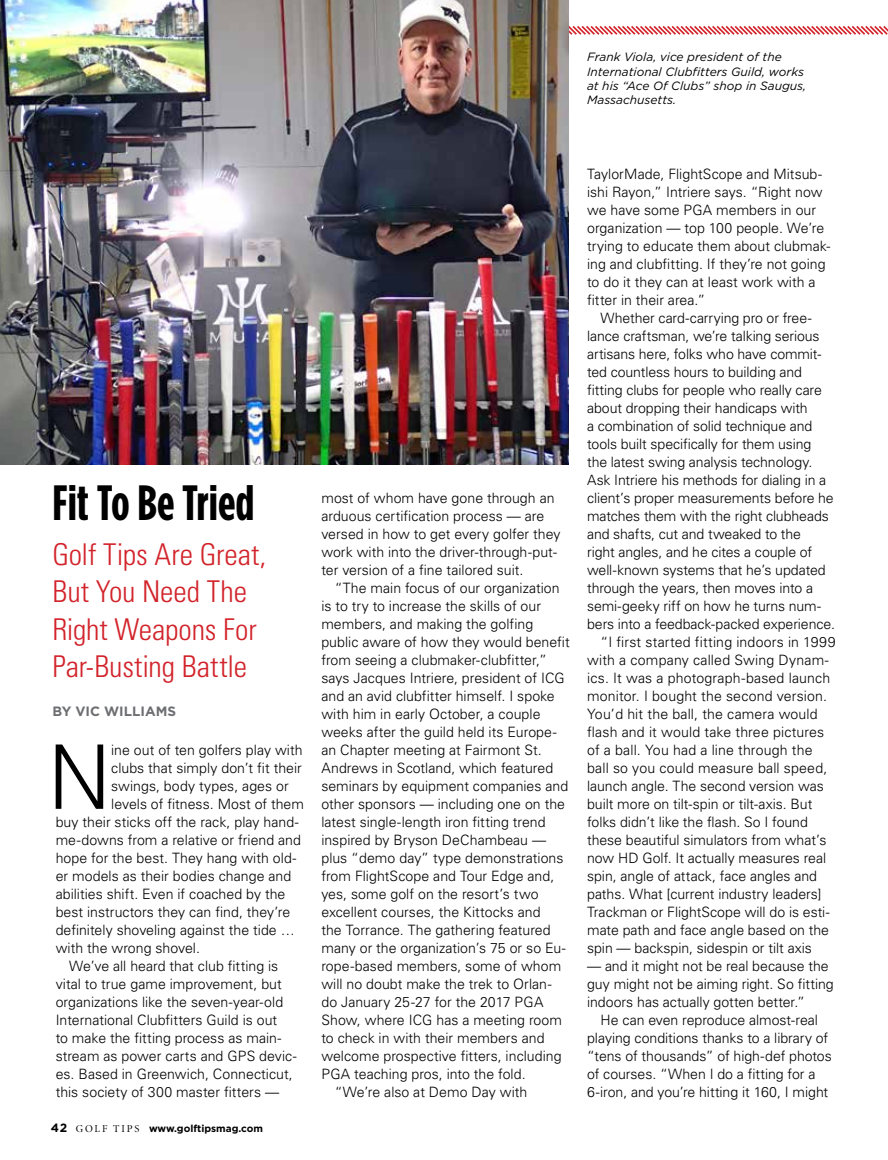
<style>
.page{position:relative;width:888px;height:1160px;background:#fff}
.page>*{position:absolute;margin:0;border:0;box-sizing:border-box;transform-origin:0 0}
.t1{font:300 89.1px "Univers LT Std";color:#000}
.t2{font:700 49.5px "Gotham Condensed";color:#000}
.t3{font:300 condensed 30px/37.5px "Univers LT Std";letter-spacing:-.005em;color:#d2232a}
.t4{font:300 14.25px/18px "Univers LT Std";color:#000}
.t5{font:700 13.5px "Gotham";color:#6d6e71}
.t6{font:italic 12px/14.4px "Gotham";color:#000}
.t7{font:700 10.05px "Gotham";color:#000}
.s1{font-size:12px}
.s2{font-family:"Minion Display";font-weight:400;font-size:10.5px}
</style>
<div class="page">
<svg style="left:568px;top:24px;width:320px;height:13px"></svg>
<img style="left:0;top:0;width:568px;height:464px">
<p class="t6" style="left:587px;top:50px;width:221px">Frank Viola, vice president of the<br>International Clubfitters Guild, works at his “Ace Of Clubs” shop in Saugus,<br>Massachusetts.</p>
<h2 class="t2" style="left:52px;top:475px;width:204px">Fit To Be Tried</h2>
<h3 class="t3" style="left:52px;top:535px;width:215px">Golf Tips Are Great,<br>But You Need The<br>Right Weapons For<br>Par-Busting Battle</h3>
<p class="t5" style="left:52px;top:703px;width:125px">BY VIC WILLIAMS</p>
<h1 class="t1" style="left:48px;top:723px;width:65px">N</h1>
<p class="t4" style="left:111px;top:740px;width:193px">ine out of ten golfers play with</p>
<p class="t4" style="left:111px;top:758px;width:192px">clubs that simply don’t fit their</p>
<p class="t4" style="left:111px;top:776px;width:179px">swings, body types, ages or</p>
<p class="t4" style="left:111px;top:794px;width:194px">levels of fitness. Most of them</p>
<p class="t4" style="left:56px;top:812px;width:245px">buy their sticks off the rack, play hand-</p>
<p class="t4" style="left:56px;top:830px;width:247px">me-downs from a relative or friend and</p>
<p class="t4" style="left:56px;top:848px;width:242px">hope for the best. They hang with old-</p>
<p class="t4" style="left:56px;top:866px;width:237px">er models as their bodies change and</p>
<p class="t4" style="left:56px;top:884px;width:231px">abilities shift. Even if coached by the</p>
<p class="t4" style="left:56px;top:902px;width:236px">best instructors they can find, they’re</p>
<p class="t4" style="left:56px;top:920px;width:241px">definitely shoveling against the tide …</p>
<p class="t4" style="left:56px;top:938px;width:146px">with the wrong shovel.</p>
<p class="t4" style="left:69px;top:956px;width:211px">We’ve all heard that club fitting is</p>
<p class="t4" style="left:56px;top:974px;width:228px">vital to true game improvement, but</p>
<p class="t4" style="left:56px;top:992px;width:229px">organizations like the seven-year-old</p>
<p class="t4" style="left:56px;top:1010px;width:223px">International Clubfitters Guild is out</p>
<p class="t4" style="left:56px;top:1028px;width:227px">to make the fitting process as main-</p>
<p class="t4" style="left:56px;top:1046px;width:243px">stream as power carts and GPS devic-</p>
<p class="t4" style="left:56px;top:1064px;width:239px">es. Based in Greenwich, Connecticut,</p>
<p class="t4" style="left:56px;top:1082px;width:225px">this society of 300 master fitters —</p>
<p class="t7" style="left:51px;top:1122px;width:214px"><span class="s1">42</span> <span class="s2">G O L F T I P S</span> www.golftipsmag.com</p>
<p class="t4" style="left:321px;top:488px;width:241px">most of whom have gone through an arduous certification process — are versed in how to get every golfer they work with into the driver-through-put&shy;ter version of a fine tailored suit.</p>
<p class="t4" style="left:335px;top:578px;width:226px">“The main focus of our organization</p>
<p class="t4" style="left:321px;top:596px;width:221px">is to try to increase the skills of our</p>
<p class="t4" style="left:321px;top:614px;width:213px">members, and making the golfing</p>
<p class="t4" style="left:321px;top:632px;width:250px">public aware of how they would benefit</p>
<p class="t4" style="left:321px;top:650px;width:227px">from seeing a clubmaker-clubfitter,”</p>
<p class="t4" style="left:321px;top:668px;width:245px">says Jacques Intriere, president of ICG</p>
<p class="t4" style="left:321px;top:686px;width:235px">and an avid clubfitter himself. I spoke</p>
<p class="t4" style="left:321px;top:704px;width:221px">with him in early October, a couple</p>
<p class="t4" style="left:321px;top:722px;width:237px">weeks after the guild held its Europe-</p>
<p class="t4" style="left:321px;top:740px;width:222px">an Chapter meeting at Fairmont St.</p>
<p class="t4" style="left:321px;top:758px;width:233px">Andrews in Scotland, which featured</p>
<p class="t4" style="left:321px;top:776px;width:248px">seminars by equipment companies and</p>
<p class="t4" style="left:321px;top:794px;width:245px">other sponsors — including one on the</p>
<p class="t4" style="left:321px;top:812px;width:226px">latest single-length iron fitting trend</p>
<p class="t4" style="left:321px;top:830px;width:226px">inspired by Bryson DeChambeau —</p>
<p class="t4" style="left:321px;top:848px;width:244px">plus “demo day” type demonstrations</p>
<p class="t4" style="left:321px;top:866px;width:234px">from FlightScope and Tour Edge and,</p>
<p class="t4" style="left:321px;top:884px;width:219px">yes, some golf on the resort’s two</p>
<p class="t4" style="left:321px;top:902px;width:221px">excellent courses, the Kittocks and</p>
<p class="t4" style="left:321px;top:920px;width:231px">the Torrance. The gathering featured</p>
<p class="t4" style="left:321px;top:938px;width:246px">many or the organization’s 75 or so Eu-</p>
<p class="t4" style="left:321px;top:956px;width:241px">rope-based members, some of whom</p>
<p class="t4" style="left:321px;top:974px;width:232px">will no doubt make the trek to Orlan-</p>
<p class="t4" style="left:321px;top:992px;width:224px">do January 25-27 for the 2017 PGA</p>
<p class="t4" style="left:321px;top:1010px;width:242px">Show, where ICG has a meeting room</p>
<p class="t4" style="left:321px;top:1028px;width:225px">to check in with their members and</p>
<p class="t4" style="left:321px;top:1046px;width:242px">welcome prospective fitters, including</p>
<p class="t4" style="left:321px;top:1064px;width:206px">PGA teaching pros, into the fold.</p>
<p class="t4" style="left:335px;top:1082px;width:194px">“We’re also at Demo Day with</p>
<p class="t4" style="left:587px;top:164px;width:245px">TaylorMade, FlightScope and Mitsub&shy;ishi Rayon,” Intriere says. “Right now we have some PGA members in our organization — top 100 people. We’re trying to educate them about clubmak&shy;ing and clubfitting. If they’re not going to do it they can at least work with a fitter in their area.”</p>
<p class="t4" style="left:601px;top:308px;width:213px">Whether card-carrying pro or free-</p>
<p class="t4" style="left:587px;top:326px;width:234px">lance craftsman, we’re talking serious</p>
<p class="t4" style="left:587px;top:344px;width:236px">artisans here, folks who have commit-</p>
<p class="t4" style="left:587px;top:362px;width:217px">ted countless hours to building and</p>
<p class="t4" style="left:587px;top:380px;width:236px">fitting clubs for people who really care</p>
<p class="t4" style="left:587px;top:398px;width:222px">about dropping their handicaps with</p>
<p class="t4" style="left:587px;top:416px;width:227px">a combination of solid technique and</p>
<p class="t4" style="left:587px;top:434px;width:226px">tools built specifically for them using</p>
<p class="t4" style="left:587px;top:452px;width:227px">the latest swing analysis technology.</p>
<p class="t4" style="left:587px;top:470px;width:241px">Ask Intriere his methods for dialing in a</p>
<p class="t4" style="left:587px;top:488px;width:248px">client’s proper measurements before he</p>
<p class="t4" style="left:587px;top:506px;width:243px">matches them with the right clubheads</p>
<p class="t4" style="left:587px;top:524px;width:215px">and shafts, cut and tweaked to the</p>
<p class="t4" style="left:587px;top:542px;width:227px">right angles, and he cites a couple of</p>
<p class="t4" style="left:587px;top:560px;width:240px">well-known systems that he’s updated</p>
<p class="t4" style="left:587px;top:578px;width:227px">through the years, then moves into a</p>
<p class="t4" style="left:587px;top:596px;width:235px">semi-geeky riff on how he turns num-</p>
<p class="t4" style="left:587px;top:614px;width:249px">bers into a feedback-packed experience.</p>
<p class="t4" style="left:601px;top:632px;width:236px">“I first started fitting indoors in 1999</p>
<p class="t4" style="left:587px;top:650px;width:243px">with a company called Swing Dynam-</p>
<p class="t4" style="left:587px;top:668px;width:245px">ics. It was a photograph-based launch</p>
<p class="t4" style="left:587px;top:686px;width:242px">monitor. I bought the second version.</p>
<p class="t4" style="left:587px;top:704px;width:232px">You’d hit the ball, the camera would</p>
<p class="t4" style="left:587px;top:722px;width:239px">flash and it would take three pictures</p>
<p class="t4" style="left:587px;top:740px;width:227px">of a ball. You had a line through the</p>
<p class="t4" style="left:587px;top:758px;width:242px">ball so you could measure ball speed,</p>
<p class="t4" style="left:587px;top:776px;width:238px">launch angle. The second version was</p>
<p class="t4" style="left:587px;top:794px;width:227px">built more on tilt-spin or tilt-axis. But</p>
<p class="t4" style="left:587px;top:812px;width:222px">folks didn’t like the flash. So I found</p>
<p class="t4" style="left:587px;top:830px;width:241px">these beautiful simulators from what’s</p>
<p class="t4" style="left:587px;top:848px;width:241px">now HD Golf. It actually measures real</p>
<p class="t4" style="left:587px;top:866px;width:231px">spin, angle of attack, face angles and</p>
<p class="t4" style="left:587px;top:884px;width:236px">paths. What [current industry leaders]</p>
<p class="t4" style="left:587px;top:902px;width:244px">Trackman or FlightScope will do is esti-</p>
<p class="t4" style="left:587px;top:920px;width:243px">mate path and face angle based on the</p>
<p class="t4" style="left:587px;top:938px;width:226px">spin — backspin, sidespin or tilt axis</p>
<p class="t4" style="left:587px;top:956px;width:248px">— and it might not be real because the guy might not be aiming right. So fitting indoors has actually gotten better.”</p>
<p class="t4" style="left:587px;top:1010px;width:246px;text-indent:14px">He can even reproduce almost-real playing conditions thanks to a library of “tens of thousands” of high-def photos of courses. “When I do a fitting for a 6-iron, and you’re hitting it 160, I might</p>
</div>
